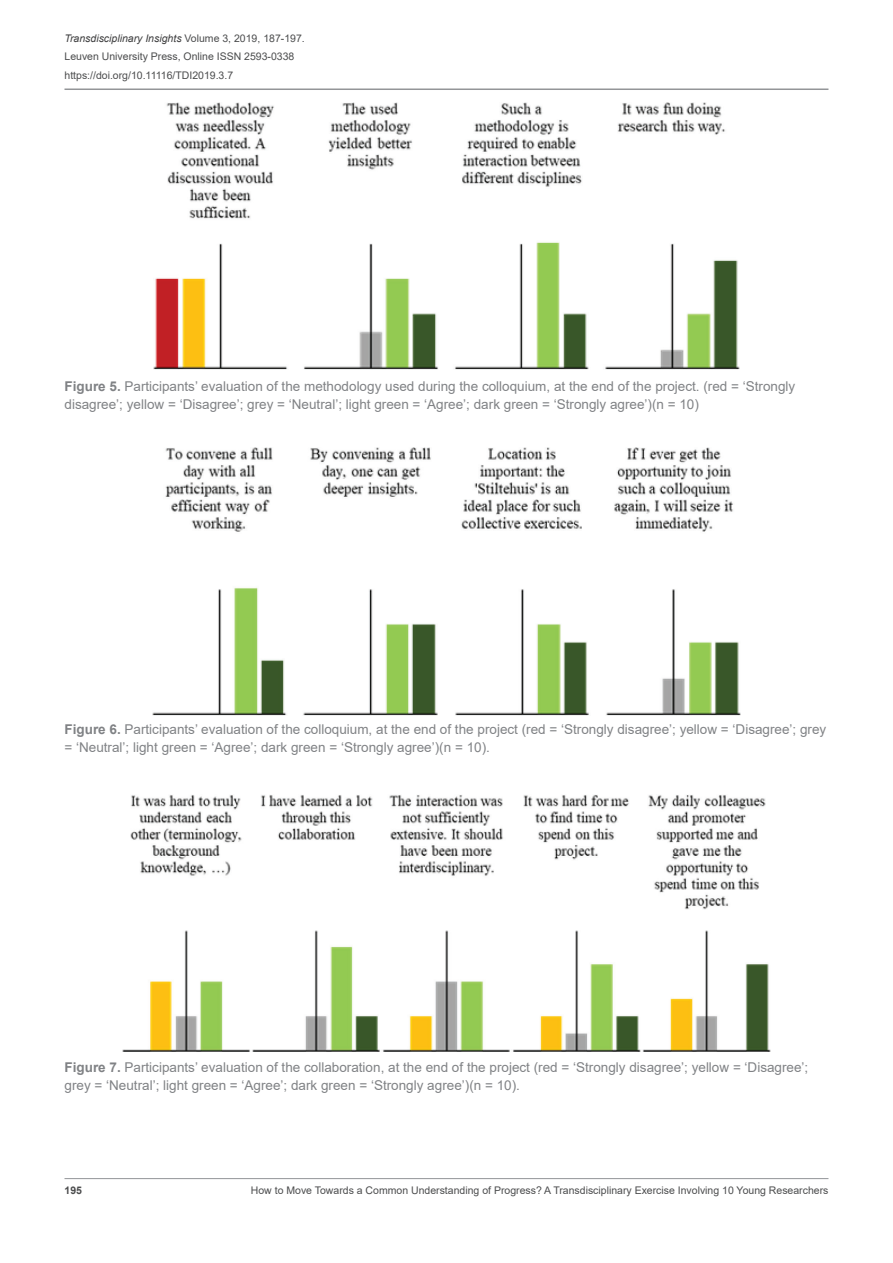
<style>
.page{position:relative;width:893px;height:1263px;background:#fff}
.page>*{position:absolute;margin:0;border:0;box-sizing:border-box;transform-origin:0 0}
.t1{font:13.5px/18px "Arial";color:#808285}
.t2{font:10.5px/18.6px "Arial";color:#4b4c4d}
.t3{font:700 10.5px "Arial";color:#4b4c4d}
.s1{font-style:italic;color:#3e3e3f}
.s2{font-weight:700}
</style>
<div class="page">
<hr style="left:64px;top:1178px;width:764px;height:1px;background:#939598">
<hr style="left:64px;top:88px;width:764px;height:2px;background:#939598">
<img style="left:153px;top:102px;width:586px;height:268px">
<img style="left:153px;top:448px;width:587px;height:267px">
<img style="left:123px;top:795px;width:647px;height:256px">
<p class="t2" style="left:64px;top:29px;width:242px"><span class="s1">Transdisciplinary Insights</span> Volume 3, 2019, 187-197.<br>Leuven University Press, Online ISSN 2593-0338 https://doi.org/10.11116/TDI2019.3.7</p>
<p class="t1" style="left:64px;top:377px;width:732px"><span class="s2">Figure 5.</span> Participants’ evaluation of the methodology used during the colloquium, at the end of the project. (red = ‘Strongly disagree’; yellow = ‘Disagree’; grey = ‘Neutral’; light green = ‘Agree’; dark green = ‘Strongly agree’)(n = 10)</p>
<p class="t1" style="left:64px;top:720px;width:763px"><span class="s2">Figure 6.</span> Participants’ evaluation of the colloquium, at the end of the project (red = ‘Strongly disagree’; yellow = ‘Disagree’; grey = ‘Neutral’; light green = ‘Agree’; dark green = ‘Strongly agree’)(n = 10).</p>
<p class="t1" style="left:64px;top:1058px;width:745px"><span class="s2">Figure 7.</span> Participants’ evaluation of the collaboration, at the end of the project (red = ‘Strongly disagree’; yellow = ‘Disagree’; grey = ‘Neutral’; light green = ‘Agree’; dark green = ‘Strongly agree’)(n = 10).</p>
<p class="t3" style="left:64px;top:1183px;width:19px">195</p>
<p class="t2" style="left:251px;top:1181px;width:579px">How to Move Towards a Common Understanding of Progress? A Transdisciplinary Exercise Involving 10 Young Researchers</p>
</div>
